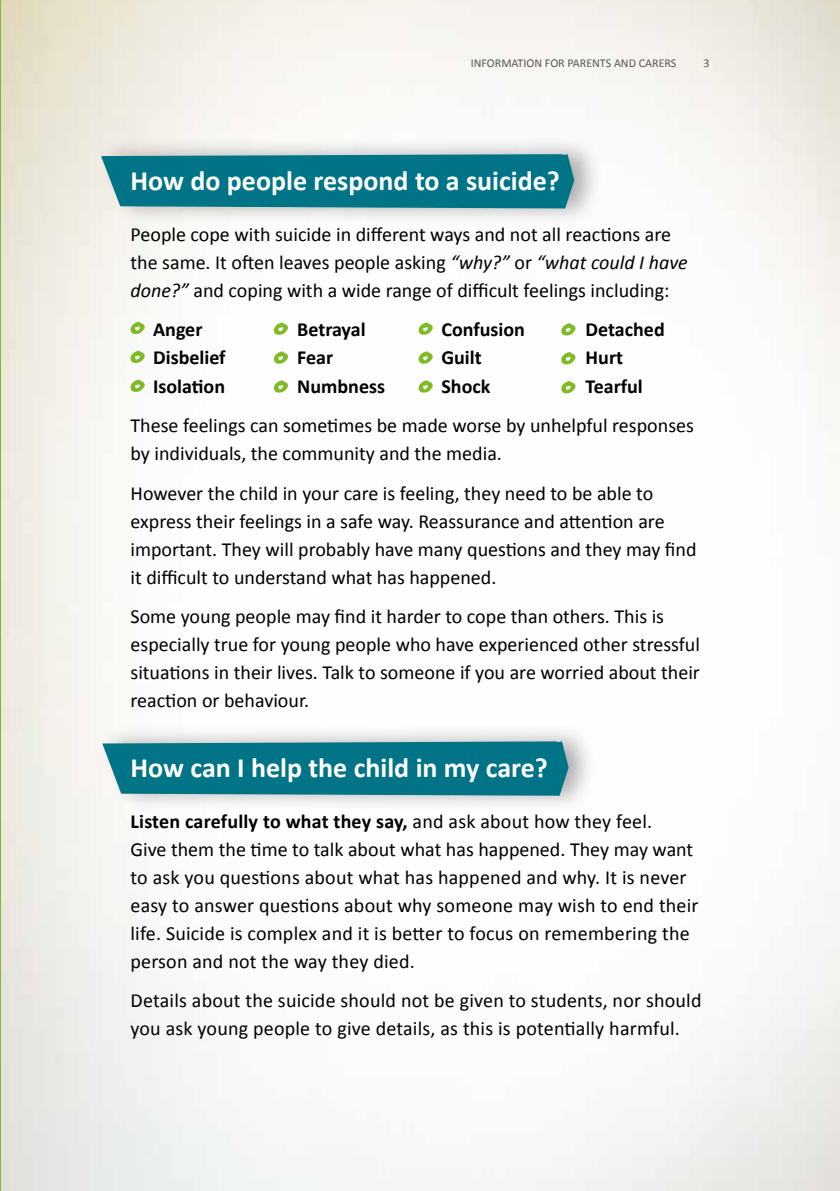
<style>
.page{position:relative;width:840px;height:1191px;background:#fff}
.page>*{position:absolute;margin:0;border:0;box-sizing:border-box;transform-origin:0 0}
.t1{font:700 28px "Calibri";color:#fff}
.t2{font:20px/28px "Calibri";color:#000}
.t3{font:700 20px "Calibri";color:#000}
.t4{font:12px "Calibri";color:#575756}
.s1{font-style:italic}
.s2{font-weight:700}
</style>
<div class="page">
<img style="left:1px;top:0;width:838px;height:1191px">
<hr style="left:0;top:0;width:1px;height:1191px;background:#80ba27">
<div style="left:96px;top:135px;width:508px;height:92px;background:#000;opacity:.31"></div>
<svg style="left:101px;top:154px;width:473px;height:54px"></svg>
<div style="left:98px;top:722px;width:500px;height:92px;background:#000;opacity:.31"></div>
<svg style="left:102px;top:741px;width:466px;height:54px"></svg>
<svg style="left:130px;top:322px;width:15px;height:12px"></svg>
<svg style="left:273px;top:322px;width:15px;height:13px"></svg>
<svg style="left:418px;top:322px;width:14px;height:13px"></svg>
<svg style="left:560px;top:323px;width:15px;height:12px"></svg>
<svg style="left:130px;top:351px;width:15px;height:12px"></svg>
<svg style="left:273px;top:351px;width:15px;height:13px"></svg>
<svg style="left:418px;top:351px;width:14px;height:13px"></svg>
<svg style="left:560px;top:352px;width:15px;height:12px"></svg>
<svg style="left:130px;top:380px;width:15px;height:12px"></svg>
<svg style="left:273px;top:380px;width:15px;height:13px"></svg>
<svg style="left:418px;top:380px;width:14px;height:13px"></svg>
<svg style="left:560px;top:381px;width:15px;height:12px"></svg>
<p class="t4" style="left:470px;top:55px;width:207px">INFORMATION FOR PARENTS AND CARERS</p>
<p class="t4" style="left:703px;top:55px;width:8px">3</p>
<h1 class="t1" style="left:130px;top:163px;width:430px">How do people respond to a suicide?</h1>
<p class="t2" style="left:130px;top:220px;width:558px">People cope with suicide in different ways and not all reactions are the same. It often leaves people asking <span class="s1">“why?”</span> or <span class="s1">“what could I have done?”</span> and coping with a wide range of difficult feelings including:</p>
<p class="t3" style="left:153px;top:317px;width:51px">Anger</p>
<p class="t3" style="left:297px;top:317px;width:70px">Betrayal</p>
<p class="t3" style="left:441px;top:317px;width:85px">Confusion</p>
<p class="t3" style="left:585px;top:317px;width:81px">Detached</p>
<p class="t3" style="left:153px;top:345px;width:74px">Disbelief</p>
<p class="t3" style="left:297px;top:345px;width:37px">Fear</p>
<p class="t3" style="left:441px;top:345px;width:42px">Guilt</p>
<p class="t3" style="left:585px;top:345px;width:39px">Hurt</p>
<p class="t3" style="left:153px;top:373px;width:73px">Isolation</p>
<p class="t3" style="left:297px;top:373px;width:89px">Numbness</p>
<p class="t3" style="left:441px;top:373px;width:50px">Shock</p>
<p class="t3" style="left:585px;top:373px;width:59px">Tearful</p>
<p class="t2" style="left:130px;top:412px;width:564px">These feelings can sometimes be made worse by unhelpful responses by individuals, the community and the media.</p>
<p class="t2" style="left:130px;top:479px;width:567px">However the child in your care is feeling, they need to be able to express their feelings in a safe way. Reassurance and attention are important. They will probably have many questions and they may find it difficult to understand what has happened.</p>
<p class="t2" style="left:130px;top:602px;width:570px">Some young people may find it harder to cope than others. This is especially true for young people who have experienced other stressful situations in their lives. Talk to someone if you are worried about their reaction or behaviour.</p>
<h1 class="t1" style="left:130px;top:750px;width:418px">How can I help the child in my care?</h1>
<p class="t2" style="left:130px;top:807px;width:569px"><span class="s2">Listen carefully to what they say,</span> and ask about how they feel.<br>Give them the time to talk about what has happened. They may want to ask you questions about what has happened and why. It is never easy to answer questions about why someone may wish to end their life. Suicide is complex and it is better to focus on remembering the person and not the way they died.</p>
<p class="t2" style="left:130px;top:986px;width:572px">Details about the suicide should not be given to students, nor should you ask young people to give details, as this is potentially harmful.</p>
</div>
